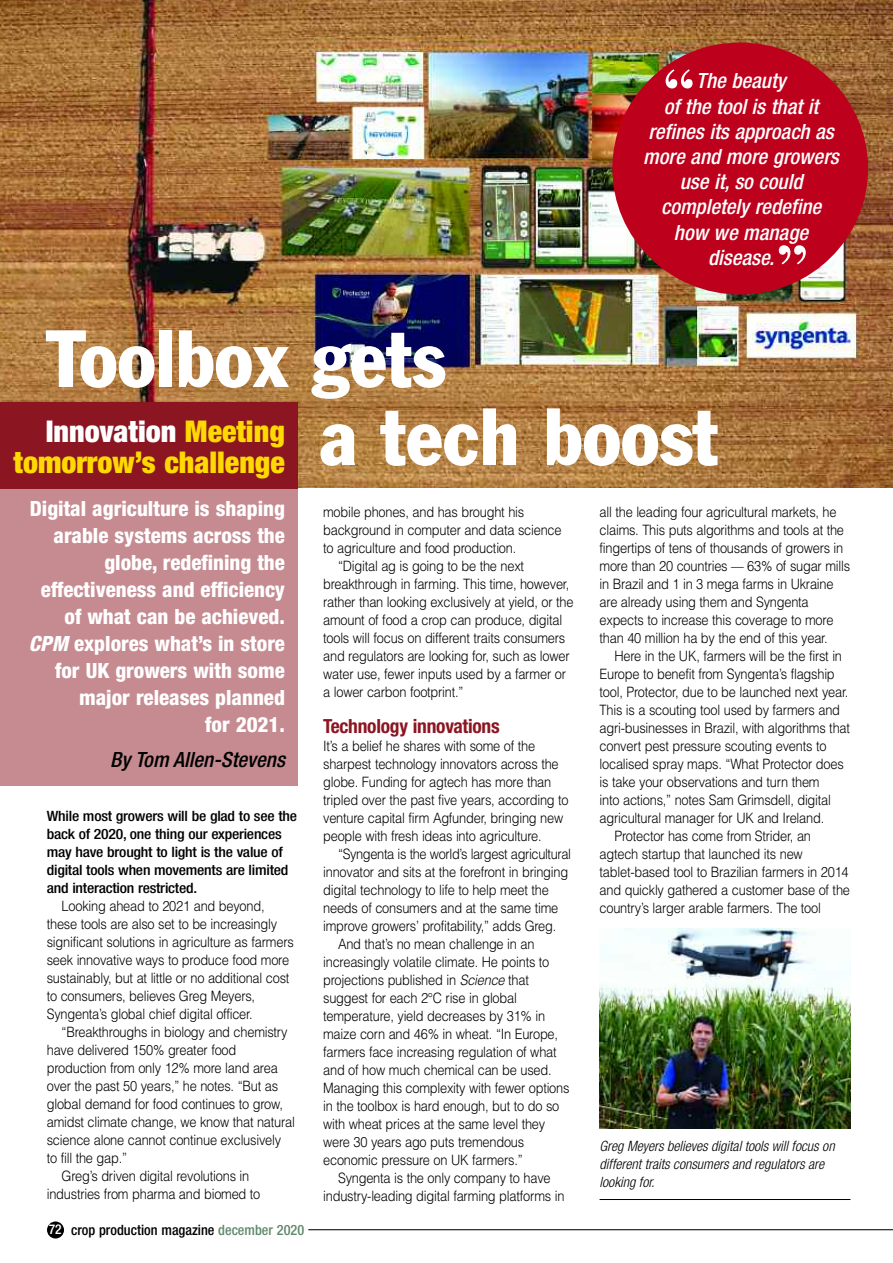
<style>
.page{position:relative;width:893px;height:1263px;background:#fff}
.page>*{position:absolute;margin:0;border:0;box-sizing:border-box;transform-origin:0 0}
.t1{font:condensed 79.5px/78px "Franklin Gothic";color:#fff}
.t2{font:700 58.95px "Bodoni BT";color:#fff}
.t3{font:900 condensed 30px/31.5px "Helvetica Neue";color:#ffd902;text-align:right}
.t4{font:800 condensed 21px/27px "Helvetica Neue";color:#fff;text-align:right}
.t5{font:italic 500 condensed 21px/25.2px "Helvetica Neue";color:#fff;text-align:center}
.t6{font:italic 500 condensed 21px "Helvetica Neue";color:#000}
.t7{font:700 condensed 19.5px "Helvetica Neue";letter-spacing:-.015em;color:#8b1622}
.t8{font:300 14.25px/18px "Helvetica";letter-spacing:-.015em;color:#000;scale:.9 1}
.t9{font:500 condensed 14.25px/18px "Helvetica Neue";letter-spacing:-.015em;color:#000;scale:1.1 1}
.t10{font:italic 300 condensed 14.25px/18px "Helvetica Neue";color:#000}
.t11{font:500 condensed 14.25px "Helvetica Neue";letter-spacing:-.015em;color:#000}
.s1{color:#fff}
.s2{font-style:italic}
.s3{font-size:13.5px;color:#fff}
.s4{color:#60896c}
</style>
<div class="page">
<img style="left:0;top:0;width:893px;height:487px">
<div style="left:0;top:486px;width:298px;height:300px;background:#c58b91"></div>
<div style="left:0;top:402px;width:298px;height:86px;background:#8b1622"></div>
<div style="left:612px;top:43px;width:256px;height:252px;background:#bd011c;border-radius:50%"></div>
<img style="left:600px;top:928px;width:250px;height:200px">
<hr style="left:600px;top:1199px;width:250px;height:1px;background:#000">
<div style="left:47px;top:1221px;width:17px;height:17px;background:#000;border-radius:50%"></div>
<hr style="left:308px;top:1229px;width:585px;height:1px;background:#000">
<h2 class="t2" style="left:662px;top:70px;width:35px">“</h2>
<h3 class="t5" style="left:643px;top:70px;width:197px">The beauty<br>of the tool is that it refines its approach as more and more growers use it, so could completely redefine how we manage disease.</h3>
<h2 class="t2" style="left:775px;top:246px;width:35px">”</h2>
<h1 class="t1" style="left:319px;top:326px;width:400px;text-indent:-273px">Toolbox gets<br>a tech boost</h1>
<h3 class="t3" style="left:14px;top:418px;width:273px"><span class="s1">Innovation</span> Meeting tomorrow’s challenge</h3>
<h3 class="t4" style="left:29px;top:496px;width:258px">Digital agriculture is shaping arable systems across the globe, redefining the effectiveness and efficiency of what can be achieved.<br><span class="s2">CPM</span> explores what’s in store for UK growers with some major releases planned<br>for 2021.</h3>
<h3 class="t6" style="left:110px;top:752px;width:176px">By Tom Allen-Stevens</h3>
<p class="t9" style="left:47px;top:808px;width:229px">While most growers will be glad to see the back of 2020, one thing our experiences may have brought to light is the value of digital tools when movements are limited and interaction restricted.</p>
<p class="t8" style="left:47px;top:897px;width:276px;text-indent:15px">Looking ahead to 2021 and beyond, these tools are also set to be increasingly significant solutions in agriculture as farmers seek innovative ways to produce food more sustainably, but at little or no additional cost to consumers, believes Greg Meyers, Syngenta’s global chief digital officer.</p>
<p class="t8" style="left:62px;top:1023px;width:253px">“Breakthroughs in biology and chemistry</p>
<p class="t8" style="left:47px;top:1041px;width:212px">have delivered 150% greater food</p>
<p class="t8" style="left:47px;top:1059px;width:258px">production from only 12% more land area</p>
<p class="t8" style="left:47px;top:1077px;width:259px">over the past 50 years,” he notes. “But as</p>
<p class="t8" style="left:47px;top:1095px;width:264px">global demand for food continues to grow,</p>
<p class="t8" style="left:47px;top:1113px;width:277px">amidst climate change, we know that natural</p>
<p class="t8" style="left:47px;top:1131px;width:262px">science alone cannot continue exclusively</p>
<p class="t8" style="left:47px;top:1149px;width:91px">to fill the gap.”</p>
<p class="t8" style="left:62px;top:1167px;width:210px">Greg’s driven digital revolutions in</p>
<p class="t8" style="left:47px;top:1185px;width:239px">industries from pharma and biomed to</p>
<p class="t11" style="left:49px;top:1225px;width:257px"><span class="s3">72</span> crop production magazine <span class="s4">december 2020</span></p>
<p class="t8" style="left:323px;top:503px;width:225px">mobile phones, and has brought his</p>
<p class="t8" style="left:323px;top:521px;width:266px">background in computer and data science</p>
<p class="t8" style="left:323px;top:539px;width:216px">to agriculture and food production.</p>
<p class="t8" style="left:338px;top:557px;width:208px">“Digital ag is going to be the next</p>
<p class="t8" style="left:323px;top:575px;width:275px">breakthrough in farming. This time, however,</p>
<p class="t8" style="left:323px;top:593px;width:280px">rather than looking exclusively at yield, or the</p>
<p class="t8" style="left:323px;top:611px;width:267px">amount of food a crop can produce, digital</p>
<p class="t8" style="left:323px;top:629px;width:271px">tools will focus on different traits consumers</p>
<p class="t8" style="left:323px;top:647px;width:275px">and regulators are looking for, such as lower</p>
<p class="t8" style="left:323px;top:665px;width:271px">water use, fewer inputs used by a farmer or</p>
<p class="t8" style="left:323px;top:683px;width:157px">a lower carbon footprint.”</p>
<h3 class="t7" style="left:323px;top:719px;width:178px">Technology innovations</h3>
<p class="t8" style="left:323px;top:737px;width:274px">It’s a belief he shares with some of the sharpest technology innovators across the globe. Funding for agtech has more than tripled over the past five years, according to venture capital firm Agfunder, bringing new people with fresh ideas into agriculture.</p>
<p class="t8" style="left:338px;top:845px;width:260px">“Syngenta is the world’s largest agricultural</p>
<p class="t8" style="left:323px;top:863px;width:274px">innovator and sits at the forefront in bringing</p>
<p class="t8" style="left:323px;top:881px;width:252px">digital technology to life to help meet the</p>
<p class="t8" style="left:323px;top:899px;width:263px">needs of consumers and at the same time</p>
<p class="t8" style="left:323px;top:917px;width:261px">improve growers’ profitability,” adds Greg.</p>
<p class="t8" style="left:338px;top:935px;width:220px">And that’s no mean challenge in an</p>
<p class="t8" style="left:323px;top:953px;width:253px">increasingly volatile climate. He points to</p>
<p class="t8" style="left:323px;top:971px;width:230px">projections published in <span class="s2">Science</span> that</p>
<p class="t8" style="left:323px;top:989px;width:217px">suggest for each 2°C rise in global</p>
<p class="t8" style="left:323px;top:1007px;width:248px">temperature, yield decreases by 31% in</p>
<p class="t8" style="left:323px;top:1025px;width:263px">maize corn and 46% in wheat. “In Europe,</p>
<p class="t8" style="left:323px;top:1043px;width:261px">farmers face increasing regulation of what</p>
<p class="t8" style="left:323px;top:1061px;width:255px">and of how much chemical can be used.</p>
<p class="t8" style="left:323px;top:1079px;width:275px">Managing this complexity with fewer options</p>
<p class="t8" style="left:323px;top:1097px;width:264px">in the toolbox is hard enough, but to do so</p>
<p class="t8" style="left:323px;top:1115px;width:248px">with wheat prices at the same level they</p>
<p class="t8" style="left:323px;top:1133px;width:225px">were 30 years ago puts tremendous</p>
<p class="t8" style="left:323px;top:1151px;width:223px">economic pressure on UK farmers.”</p>
<p class="t8" style="left:338px;top:1169px;width:238px">Syngenta is the only company to have</p>
<p class="t8" style="left:323px;top:1187px;width:270px">industry-leading digital farming platforms in</p>
<p class="t8" style="left:600px;top:503px;width:280px">all the leading four agricultural markets, he claims. This puts algorithms and tools at the fingertips of tens of thousands of growers in more than 20 countries –– 63% of sugar mills in Brazil and 1 in 3 mega farms in Ukraine are already using them and Syngenta expects to increase this coverage to more than 40 million ha by the end of this year.</p>
<p class="t8" style="left:614px;top:647px;width:254px">Here in the UK, farmers will be the first in</p>
<p class="t8" style="left:600px;top:665px;width:263px">Europe to benefit from Syngenta’s flagship</p>
<p class="t8" style="left:600px;top:683px;width:278px">tool, Protector, due to be launched next year.</p>
<p class="t8" style="left:600px;top:701px;width:269px">This is a scouting tool used by farmers and</p>
<p class="t8" style="left:600px;top:719px;width:280px">agri-businesses in Brazil, with algorithms that</p>
<p class="t8" style="left:600px;top:737px;width:254px">convert pest pressure scouting events to</p>
<p class="t8" style="left:600px;top:755px;width:273px">localised spray maps. “What Protector does</p>
<p class="t8" style="left:600px;top:773px;width:246px">is take your observations and turn them</p>
<p class="t8" style="left:600px;top:791px;width:259px">into actions,” notes Sam Grimsdell, digital</p>
<p class="t8" style="left:600px;top:809px;width:251px">agricultural manager for UK and Ireland.</p>
<p class="t8" style="left:614px;top:827px;width:220px">Protector has come from Strider, an</p>
<p class="t8" style="left:600px;top:845px;width:227px">agtech startup that launched its new</p>
<p class="t8" style="left:600px;top:863px;width:278px">tablet-based tool to Brazilian farmers in 2014</p>
<p class="t8" style="left:600px;top:881px;width:280px">and quickly gathered a customer base of the</p>
<p class="t8" style="left:600px;top:899px;width:247px">country’s larger arable farmers. The tool</p>
<p class="t10" style="left:600px;top:1138px;width:237px">Greg Meyers believes digital tools will focus on different traits consumers and regulators are looking for.</p>
</div>
